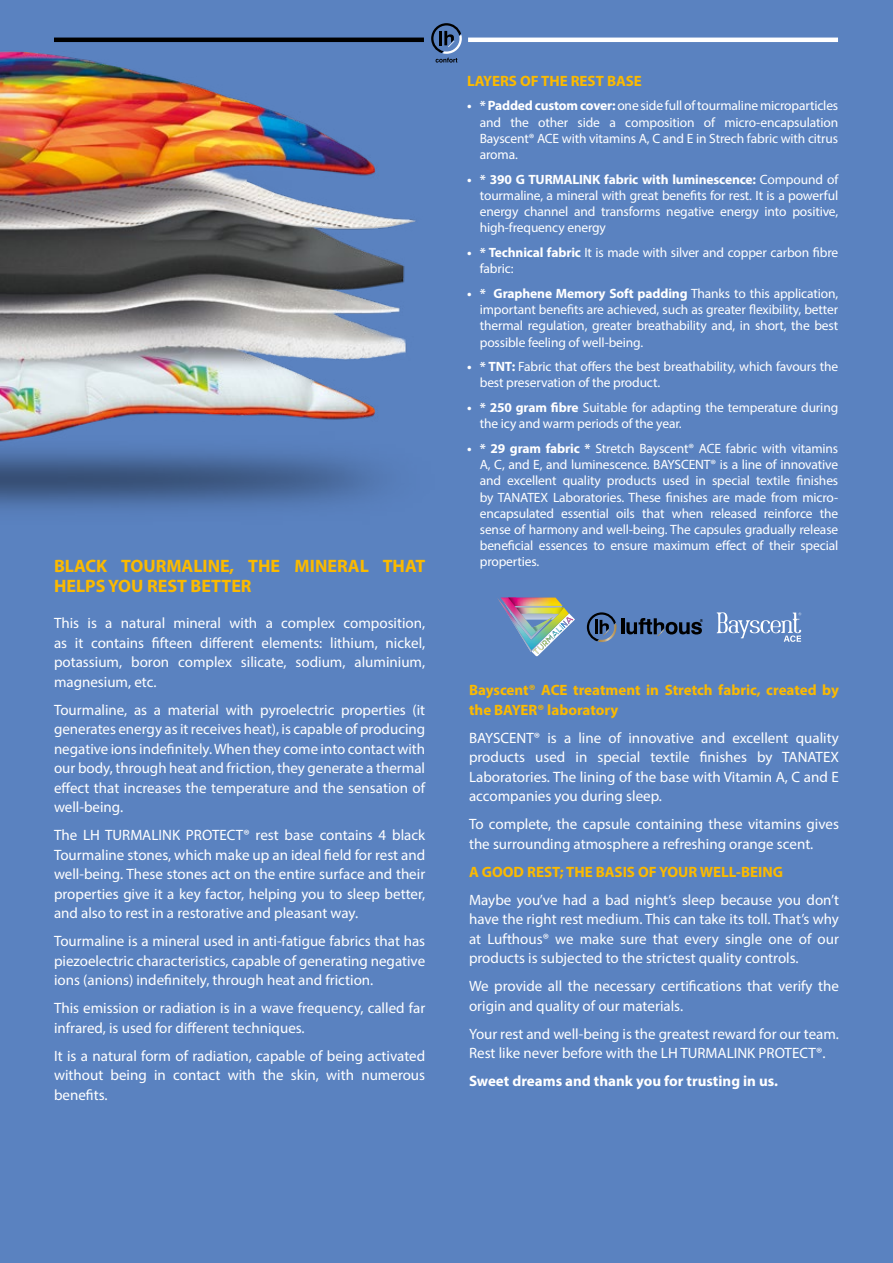
<style>
.page{position:relative;width:893px;height:1263px;background:#5a82c0}
.page>*{position:absolute;margin:0;border:0;box-sizing:border-box;transform-origin:0 0}
.t1{font:700 18px/19.5px "Myriad Pro";color:#fbba00}
.t2{font:15px/19.5px "Myriad Pro";color:#fff;text-align:justify}
.t3{font:700 15px/19.5px "Myriad Pro";color:#fbba00}
.t4{font:700 15px "Myriad Pro";color:#fff}
.t5{font:13.5px/16.2px "Myriad Pro";letter-spacing:-.01em;color:#fff;text-align:justify}
.s1{font-weight:700}
</style>
<div class="page">
<img style="left:0;top:37px;width:424px;height:472px">
<hr style="left:54px;top:38px;width:370px;height:4px;background:#000">
<hr style="left:468px;top:38px;width:370px;height:4px;background:#fff">
<svg style="left:431px;top:23px;width:31px;height:40px"></svg>
<img style="left:497px;top:597px;width:78px;height:59px">
<hr style="left:622px;top:618px;width:3px;height:16px;background:#000">
<svg style="left:626px;top:618px;width:77px;height:18px"></svg>
<svg style="left:587px;top:612px;width:29px;height:30px"></svg>
<svg style="left:717px;top:612px;width:84px;height:30px"></svg>
<img style="left:532px;top:625px;width:32px;height:29px">
<p class="t1" style="left:54px;top:556px;width:373px">BLACK TOURMALINE, THE MINERAL THAT<br>HELPS YOU REST BETTER</p>
<p class="t2" style="left:54px;top:613px;width:373px">This is a natural mineral with a complex composition, as it contains fifteen different elements: lithium, nickel, potassium, boron complex silicate, sodium, aluminium, magnesium, etc.</p>
<p class="t2" style="left:54px;top:700px;width:373px">Tourmaline, as a material with pyroelectric properties (it generates energy as it receives heat), is capable of producing negative ions indefinitely. When they come into contact with our body, through heat and friction, they generate a thermal effect that increases the temperature and the sensation of well-being.</p>
<p class="t2" style="left:54px;top:825px;width:373px">The LH TURMALINK PROTECT® rest base contains 4 black Tourmaline stones, which make up an ideal field for rest and well-being. These stones act on the entire surface and their properties give it a key factor, helping you to sleep better, and also to rest in a restorative and pleasant way.</p>
<p class="t2" style="left:54px;top:931px;width:373px">Tourmaline is a mineral used in anti-fatigue fabrics that has piezoelectric characteristics, capable of generating negative ions (anions) indefinitely, through heat and friction.</p>
<p class="t2" style="left:54px;top:998px;width:373px">This emission or radiation is in a wave frequency, called far infrared, is used for different techniques.</p>
<p class="t2" style="left:54px;top:1046px;width:373px">It is a natural form of radiation, capable of being activated without being in contact with the skin, with numerous benefits.</p>
<p class="t3" style="left:467px;top:70px;width:176px">LAYERS OF THE REST BASE</p>
<p class="t5" style="left:480px;top:98px;width:360px;text-indent:-13px"><span class="s1">• * Padded custom cover:</span> one side full of tourmaline microparticles and the other side a composition of micro-encapsulation Bayscent® ACE with vitamins A, C and E in Strech fabric with citrus aroma.</p>
<p class="t5" style="left:480px;top:171px;width:360px;text-indent:-13px"><span class="s1">• * 390 G TURMALINK fabric with luminescence:</span> Compound of tourmaline, a mineral with great benefits for rest. It is a powerful energy channel and transforms negative energy into positive, high-frequency energy</p>
<p class="t5" style="left:480px;top:244px;width:360px;text-indent:-13px"><span class="s1">• * Technical fabric</span> It is made with silver and copper carbon fibre fabric:</p>
<p class="t5" style="left:480px;top:285px;width:360px;text-indent:-13px"><span class="s1">• * Graphene Memory Soft padding</span> Thanks to this application, important benefits are achieved, such as greater flexibility, better thermal regulation, greater breathability and, in short, the best possible feeling of well-being.</p>
<p class="t5" style="left:480px;top:358px;width:360px;text-indent:-13px"><span class="s1">• * TNT:</span> Fabric that offers the best breathability, which favours the best preservation of the product.</p>
<p class="t5" style="left:480px;top:399px;width:360px;text-indent:-13px"><span class="s1">• * 250 gram fibre</span> Suitable for adapting the temperature during the icy and warm periods of the year.</p>
<p class="t5" style="left:480px;top:440px;width:360px;text-indent:-13px"><span class="s1">• * 29 gram fabric *</span> Stretch Bayscent® ACE fabric with vitamins A, C, and E, and luminescence. BAYSCENT® is a line of innovative and excellent quality products used in special textile finishes by TANATEX Laboratories. These finishes are made from micro&shy;encapsulated essential oils that when released reinforce the sense of harmony and well-being. The capsules gradually release beneficial essences to ensure maximum effect of their special properties.</p>
<p class="t3" style="left:469px;top:680px;width:371px">Bayscent® ACE treatment in Stretch fabric, created by the BAYER® laboratory</p>
<p class="t2" style="left:469px;top:727px;width:371px">BAYSCENT® is a line of innovative and excellent quality products used in special textile finishes by TANATEX Laboratories. The lining of the base with Vitamin A, C and E accompanies you during sleep.</p>
<p class="t2" style="left:469px;top:814px;width:371px">To complete, the capsule containing these vitamins gives the surrounding atmosphere a refreshing orange scent.</p>
<p class="t3" style="left:469px;top:861px;width:315px">A GOOD REST; THE BASIS OF YOUR WELL-BEING</p>
<p class="t2" style="left:469px;top:889px;width:371px">Maybe you’ve had a bad night’s sleep because you don’t have the right rest medium. This can take its toll. That’s why at Lufthous® we make sure that every single one of our products is subjected to the strictest quality controls.</p>
<p class="t2" style="left:469px;top:976px;width:371px">We provide all the necessary certifications that verify the origin and quality of our materials.</p>
<p class="t2" style="left:469px;top:1023px;width:371px">Your rest and well-being is the greatest reward for our team.<br>Rest like never before with the LH TURMALINK PROTECT®.</p>
<p class="t4" style="left:469px;top:1071px;width:311px">Sweet dreams and thank you for trusting in us.</p>
</div>
